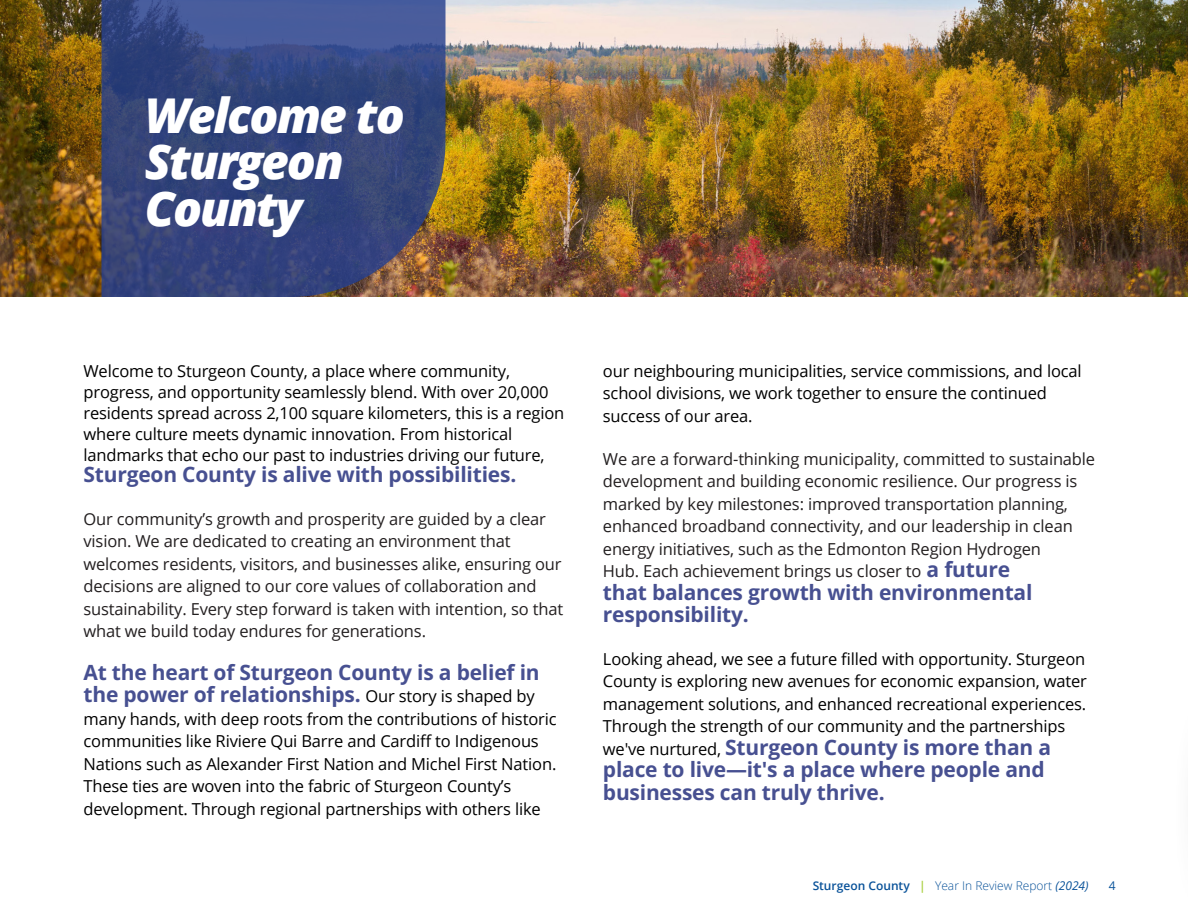
<style>
.page{position:relative;width:1188px;height:918px;background:#fff}
.page>*{position:absolute;margin:0;border:0;box-sizing:border-box;transform-origin:0 0}
.t1{font:italic 800 48px/46.5px "Open Sans";letter-spacing:-.04em;color:#fff}
.t2{font:700 21px/22.5px "Open Sans";letter-spacing:-.01em;color:#475091}
.t3{font:16.5px/22.5px "Open Sans";letter-spacing:-.01em;color:#000}
.t4{font:16.5px/22.5px "Open Sans";letter-spacing:-.01em;color:#231f20}
.t5{font:300 12px "Open Sans";color:#095299}
.t6{font:12px "Open Sans";color:#095299}
.s1{font-weight:400;font-size:16.5px;color:#000}
.s2{font-weight:700;font-size:21px;color:#475091}
.s3{font-weight:600}
.s4{font-weight:600;color:#a6ce39}
.s5{font-weight:400;font-style:italic}
</style>
<div class="page">
<img style="left:0;top:0;width:1188px;height:297px">
<svg style="left:102px;top:0;width:344px;height:297px;fill:#35457a"></svg>
<p class="t1" style="left:145px;top:90px;width:262px">Welcome to<br>Sturgeon</p>
<p class="t1" style="left:145px;top:183px;width:159px">County</p>
<p class="t3" style="left:84px;top:360px;width:482px;line-height:21px">Welcome to Sturgeon County, a place where community, progress, and opportunity seamlessly blend. With over 20,000 residents spread across 2,100 square kilometers, this is a region where culture meets dynamic innovation. From historical landmarks that echo our past to industries driving our future,</p>
<p class="t2" style="left:84px;top:463px;width:434px">Sturgeon County is alive with possibilities.</p>
<p class="t4" style="left:84px;top:507px;width:481px">Our community’s growth and prosperity are guided by a clear vision. We are dedicated to creating an environment that welcomes residents, visitors, and businesses alike, ensuring our decisions are aligned to our core values of collaboration and sustainability. Every step forward is taken with intention, so that what we build today endures for generations.</p>
<p class="t2" style="left:84px;top:661px;width:458px">At the heart of Sturgeon County is a belief in the power of relationships. <span class="s1">Our story is shaped by</span></p>
<p class="t3" style="left:84px;top:707px;width:475px">many hands, with deep roots from the contributions of historic communities like Riviere Qui Barre and Cardiff to Indigenous Nations such as Alexander First Nation and Michel First Nation.<br>These ties are woven into the fabric of Sturgeon County’s development. Through regional partnerships with others like</p>
<p class="t3" style="left:603px;top:359px;width:480px">our neighbouring municipalities, service commissions, and local school divisions, we work together to ensure the continued success of our area.</p>
<p class="t4" style="left:603px;top:447px;width:494px">We are a forward-thinking municipality, committed to sustainable development and building economic resilience. Our progress is marked by key milestones: improved transportation planning, enhanced broadband connectivity, and our leadership in clean energy initiatives, such as the Edmonton Region Hydrogen<br>Hub. Each achievement brings us closer to <span class="s2">a future</span></p>
<p class="t2" style="left:603px;top:580px;width:431px">that balances growth with environmental responsibility.</p>
<p class="t3" style="left:603px;top:647px;width:485px;text-align:justify">Looking ahead, we see a future filled with opportunity. Sturgeon County is exploring new avenues for economic expansion, water management solutions, and enhanced recreational experiences.<br>Through the strength of our community and the partnerships</p>
<p class="t2" style="left:603px;top:736px;width:450px"><span class="s1">we've nurtured,</span> Sturgeon County is more than a place to live—it's a place where people and businesses can truly thrive.</p>
<p class="t5" style="left:813px;top:877px;width:277px"><span class="s3">Sturgeon County</span> <span class="s4">|</span> Year In Review Report <span class="s5">(2024)</span></p>
<p class="t6" style="left:1109px;top:877px;width:8px">4</p>
</div>
